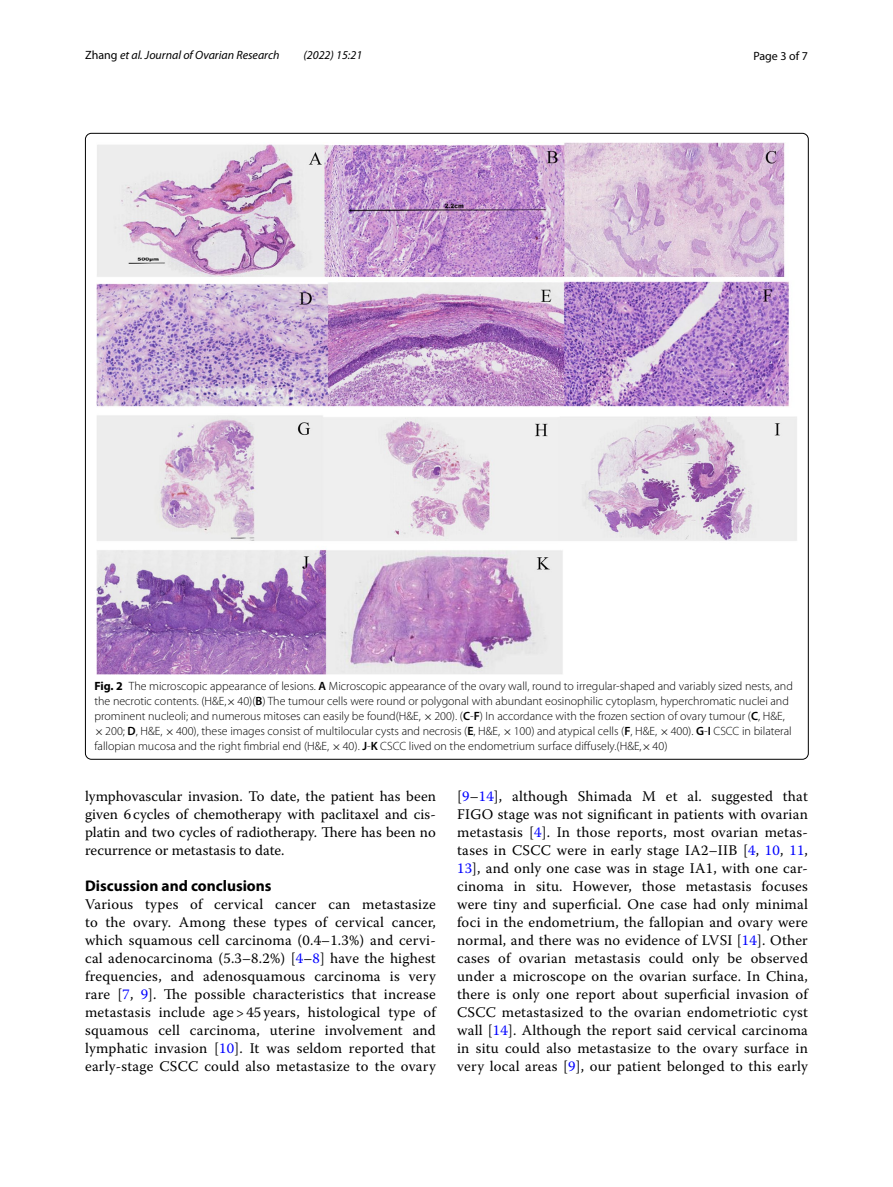
<style>
.page{position:relative;width:893px;height:1187px;background:#fff}
.page>*{position:absolute;margin:0;border:0;box-sizing:border-box;transform-origin:0 0}
.t1{font:700 15.45px "Myriad Pro";color:#000}
.t2{font:14.7px/18px "Warnock Pro";letter-spacing:.015em;color:#000;text-align:justify}
.t3{font:300 12px/15px "Myriad Pro";color:#000}
.t4{font:italic 12px "Myriad Pro";color:#000}
.t5{font:12px "Myriad Pro";color:#000}
.s1{font-style:normal}
.s2{font-weight:700}
.s3{font-weight:600}
.s4{font-family:"MTSY";font-weight:400}
.s5{color:#00f}
</style>
<div class="page">
<img style="left:97px;top:142px;width:700px;height:532px">
<p class="t4" style="left:85px;top:48px;width:196px"><span class="s1">Zhang</span> et al. Journal of Ovarian Research</p>
<p class="t4" style="left:304px;top:48px;width:60px">(2022) 15:21</p>
<p class="t5" style="left:753px;top:48px;width:56px">Page 3 of 7</p>
<p class="t3" style="left:94px;top:678px;width:700px"><span class="s2">Fig. 2</span> The microscopic appearance of lesions. <span class="s3">A</span> Microscopic appearance of the ovary wall, round to irregular-shaped and variably sized nests, and the necrotic contents. (H&amp;E,<span class="s4">×</span>40)(<span class="s3">B</span>) The tumour cells were round or polygonal with abundant eosinophilic cytoplasm, hyperchromatic nuclei and prominent nucleoli; and numerous mitoses can easily be found(H&amp;E, <span class="s4">×</span>200). (<span class="s3">C</span>-<span class="s3">F</span>) In accordance with the frozen section of ovary tumour (<span class="s3">C</span>, H&amp;E, <span class="s4">×</span>200; <span class="s3">D</span>, H&amp;E, <span class="s4">×</span>400), these images consist of multilocular cysts and necrosis (<span class="s3">E</span>, H&amp;E, <span class="s4">×</span>100) and atypical cells (<span class="s3">F</span>, H&amp;E, <span class="s4">×</span>400). <span class="s3">G</span>-<span class="s3">I</span> CSCC in bilateral fallopian mucosa and the right fimbrial end (H&amp;E, <span class="s4">×</span>40). <span class="s3">J</span>-<span class="s3">K</span> CSCC lived on the endometrium surface diffusely.(H&amp;E,<span class="s4">×</span>40)</p>
<p class="t2" style="left:85px;top:786px;width:352px">lymphovascular invasion. To date, the patient has been given 6cycles of chemotherapy with paclitaxel and cis&shy;platin and two cycles of radiotherapy. There has been no recurrence or metastasis to date.</p>
<p class="t1" style="left:85px;top:875px;width:188px">Discussion and conclusions</p>
<p class="t2" style="left:85px;top:894px;width:352px">Various types of cervical cancer can metastasize to the ovary. Among these types of cervical cancer, which squamous cell carcinoma (0.4–1.3%) and cervi&shy;cal adenocarcinoma (5.3–8.2%) [<span class="s5">4</span>–<span class="s5">8</span>] have the highest frequencies, and adenosquamous carcinoma is very rare [<span class="s5">7</span>, <span class="s5">9</span>]. The possible characteristics that increase metastasis include age &gt; 45 years, histological type of squamous cell carcinoma, uterine involvement and lymphatic invasion [<span class="s5">10</span>]. It was seldom reported that early-stage CSCC could also metastasize to the ovary</p>
<p class="t2" style="left:457px;top:786px;width:352px">[<span class="s5">9</span>–<span class="s5">14</span>], although Shimada M et al. suggested that FIGO stage was not significant in patients with ovarian metastasis [<span class="s5">4</span>]. In those reports, most ovarian metas&shy;tases in CSCC were in early stage IA2–IIB [<span class="s5">4</span>, <span class="s5">10</span>, <span class="s5">11</span>, <span class="s5">13</span>], and only one case was in stage IA1, with one car&shy;cinoma in situ. However, those metastasis focuses were tiny and superficial. One case had only minimal foci in the endometrium, the fallopian and ovary were normal, and there was no evidence of LVSI [<span class="s5">14</span>]. Other cases of ovarian metastasis could only be observed under a microscope on the ovarian surface. In China, there is only one report about superficial invasion of CSCC metastasized to the ovarian endometriotic cyst wall [<span class="s5">14</span>]. Although the report said cervical carcinoma in situ could also metastasize to the ovary surface in very local areas [<span class="s5">9</span>], our patient belonged to this early</p>
</div>
